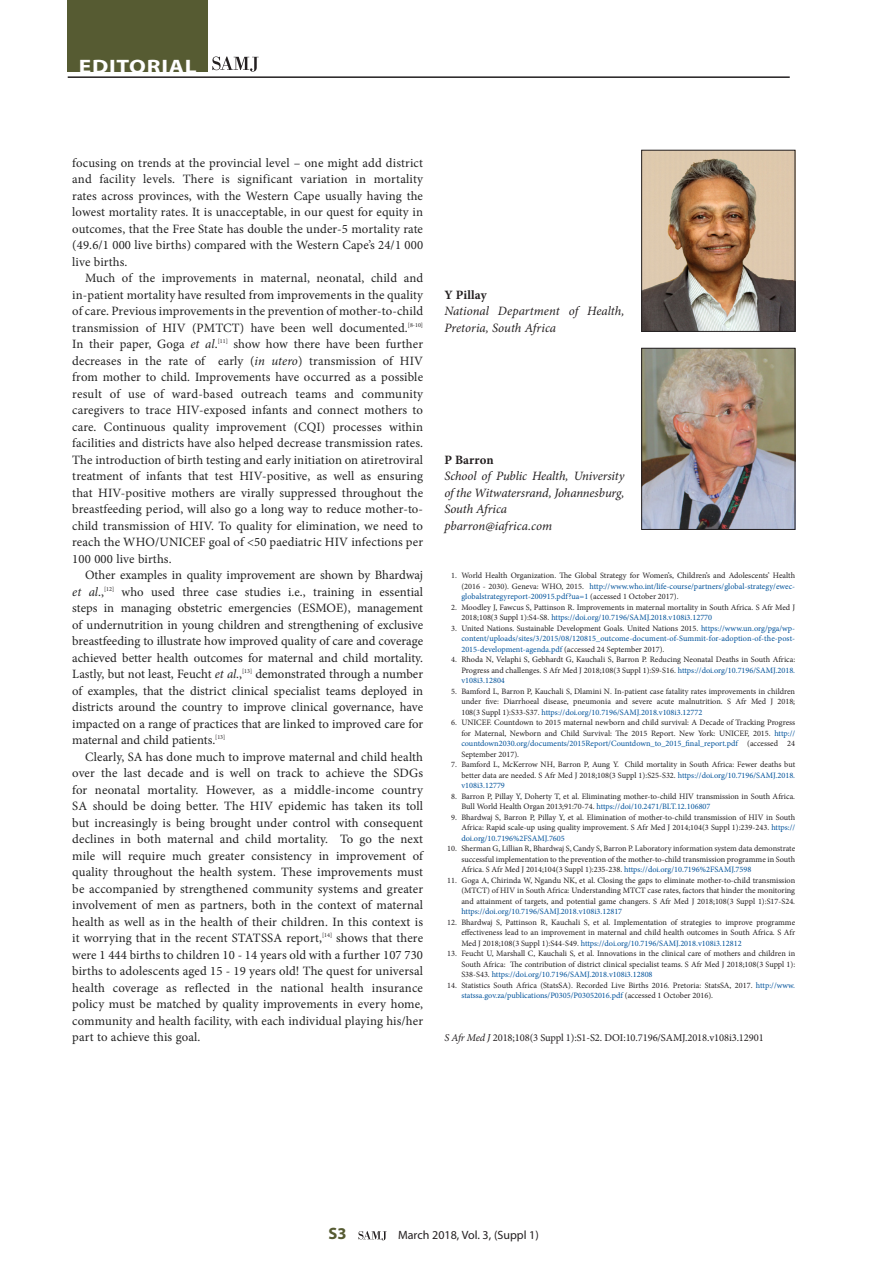
<style>
.page{position:relative;width:893px;height:1263px;background:#fff}
.page>*{position:absolute;margin:0;border:0;box-sizing:border-box;transform-origin:0 0}
.t1{font:700 19.5px "Myriad Pro";letter-spacing:.03em;color:#fff;scale:1.2 1}
.t2{font:700 16.5px "Myriad Pro";color:#565b32}
.BODY_TEXT_INDENT{font:12.75px/16.5px "Minion Pro";letter-spacing:.005em;color:#222;text-align:justify}
.AUTHORS_DETAILS{font:italic 12.75px/16.5px "Minion Pro";color:#231f20}
.AUTHOR_NAME{font:700 12.75px "Minion Pro";letter-spacing:.005em;color:#231f20}
.t3{font:12px "Myriad Pro";color:#231f20}
.ACCEPTED{font:10.5px "Minion Pro";letter-spacing:-.01em;color:#231f20}
.t4{font:8.25px/10.5px "Minion Pro";color:#231f20;text-align:justify}
.t5{font:8.25px/10.5px "Minion Pro";color:#01529a;text-align:justify}
.s1{font-style:italic}
.s2{color:#231f20}
.s3{color:#01529a}
</style>
<div class="page">
<svg style="left:358px;top:1231px;width:29px;height:9px"></svg>
<hr style="left:68px;top:76px;width:722px;height:2px;background:#231f20">
<div style="left:68px;top:0;width:140px;height:72px;background:#565b32"></div>
<svg style="left:212px;top:57px;width:47px;height:15px"></svg>
<img style="left:643px;top:152px;width:150px;height:178px">
<div style="left:641px;top:150px;width:154px;height:182px;border:1px solid #231f20"></div>
<img style="left:643px;top:350px;width:150px;height:178px">
<div style="left:641px;top:348px;width:154px;height:182px;border:1px solid #231f20"></div>
<h1 class="t1" style="left:79px;top:54px;width:100px">EDITORIAL</h1>
<p class="BODY_TEXT_INDENT" style="left:72px;top:154px;width:352px">focusing on trends at the provincial level – one might add district and facility levels. There is significant variation in mortality rates across provinces, with the Western Cape usually having the lowest mortality rates. It is unacceptable, in our quest for equity in outcomes, that the Free State has double the under-5 mortality rate (49.6/1 000 live births) compared with the Western Cape’s 24/1 000 live births.</p>
<p class="BODY_TEXT_INDENT" style="left:72px;top:270px;width:352px;text-indent:13px">Much of the improvements in maternal, neonatal, child and in-patient mortality have resulted from improvements in the quality of care. Previous improvements in the prevention of mother-to-child transmission of HIV (PMTCT) have been well documented.<sup>[8-10] </sup>In their paper, Goga <span class="s1">et al</span>.<sup>[11]</sup> show how there have been further decreases in the rate of early (<span class="s1">in utero</span>) transmission of HIV from mother to child. Improvements have occurred as a possible result of use of ward-based outreach teams and community caregivers to trace HIV-exposed infants and connect mothers to care. Continuous quality improvement (CQI) processes within facilities and districts have also helped decrease transmission rates.<br>The introduction of birth testing and early initiation on atiretroviral treatment of infants that test HIV-positive, as well as ensuring that HIV-positive mothers are virally suppressed throughout the breastfeeding period, will also go a long way to reduce mother-to&shy;child transmission of HIV. To quality for elimination, we need to reach the WHO/UNICEF goal of &lt;50 paediatric HIV infections per 100 000 live births.</p>
<p class="BODY_TEXT_INDENT" style="left:72px;top:567px;width:352px;text-indent:13px">Other examples in quality improvement are shown by Bhardwaj <span class="s1">et al</span>.,<sup>[12]</sup> who used three case studies i.e., training in essential steps in managing obstetric emergencies (ESMOE), management of undernutrition in young children and strengthening of exclusive breastfeeding to illustrate how improved quality of care and coverage achieved better health outcomes for maternal and child mortality<span class="s2">.<br></span>Lastly, but not least, Feucht <span class="s1">et al</span>.,<sup>[13]</sup> demonstrated through a number of examples, that the district clinical specialist teams deployed in districts around the country to improve clinical governance, have impacted on a range of practices that are linked to improved care for maternal and child patients<span class="s2">.</span><sup>[13]</sup></p>
<p class="BODY_TEXT_INDENT" style="left:72px;top:748px;width:352px;text-indent:13px">Clearly, SA has done much to improve maternal and child health over the last decade and is well on track to achieve the SDGs for neonatal mortality. However, as a middle-income country SA should be doing better. The HIV epidemic has taken its toll but increasingly is being brought under control with consequent declines in both maternal and child mortality. To go the next mile will require much greater consistency in improvement of quality throughout the health system. These improvements must be accompanied by strengthened community systems and greater involvement of men as partners, both in the context of maternal health as well as in the health of their children. In this context is it worrying that in the recent STATSSA report,<sup>[14]</sup> shows that there were 1 444 births to children 10 - 14 years old with a further 107 730 births to adolescents aged 15 - 19 years old! The quest for universal health coverage as reflected in the national health insurance policy must be matched by quality improvements in every home, community and health facility, with each individual playing his/her part to achieve this goal.</p>
<p class="AUTHOR_NAME" style="left:444px;top:285px;width:44px">Y Pillay</p>
<p class="AUTHORS_DETAILS" style="left:444px;top:303px;width:182px">National Department of Health,<br>Pretoria, South Africa</p>
<p class="AUTHOR_NAME" style="left:444px;top:450px;width:51px">P Barron</p>
<p class="AUTHORS_DETAILS" style="left:444px;top:468px;width:182px;text-align:justify">School of Public Health, University of the Witwatersrand, Johannesburg, South Africa</p>
<p class="AUTHORS_DETAILS" style="left:444px;top:517px;width:109px">pbarron@iafrica.com</p>
<p class="t4" style="left:461px;top:570px;width:335px;text-indent:-10px">1. World Health Organization. The Global Strategy for Women’s, Children’s and Adolescents’ Health (2016 - 2030). Geneva: WHO, 2015. <span class="s3">http://www.who.int/life-course/partners/global-strategy/ewec&shy;globalstrategyreport-200915.pdf?ua=1</span> (accessed 1 October 2017).</p>
<p class="t4" style="left:461px;top:602px;width:335px;text-indent:-10px">2. Moodley J, Fawcus S, Pattinson R. Improvements in maternal mortality in South Africa. S Afr Med J<br>2018;108(3 Suppl 1):S4-S8. <span class="s3">https://doi.org/10.7196/SAMJ.2018.v108i3.12770</span></p>
<p class="t5" style="left:461px;top:623px;width:335px;text-indent:-10px"><span class="s2">3. United Nations. Sustainable Development Goals. United Nations 2015.</span> https://www.un.org/pga/wp&shy;content/uploads/sites/3/2015/08/120815_outcome-document-of-Summit-for-adoption-of-the-post-2015-development-agenda.pdf <span class="s2">(accessed 24 September 2017).</span></p>
<p class="t4" style="left:461px;top:654px;width:335px;text-indent:-10px">4. Rhoda N, Velaphi S, Gebhardt G, Kauchali S, Barron P. Reducing Neonatal Deaths in South Africa:<br>Progress and challenges. S Afr Med J 2018;108(3 Suppl 1):S9-S16. <span class="s3">https://doi.org/10.7196/SAMJ.2018. v108i3.12804</span></p>
<p class="t4" style="left:461px;top:686px;width:335px;text-indent:-10px">5. Bamford L, Barron P, Kauchali S, Dlamini N. In-patient case fatality rates improvements in children under five: Diarrhoeal disease, pneumonia and severe acute malnutrition. S Afr Med J 2018; 108(3 Suppl 1):S33-S37. <span class="s3">https://doi.org/10.7196/SAMJ.2018.v108i3.12772</span></p>
<p class="t4" style="left:461px;top:717px;width:335px;text-indent:-10px">6. UNICEF. Countdown to 2015 maternal newborn and child survival: A Decade of Tracking Progress for Maternal, Newborn and Child Survival: The 2015 Report. New York: UNICEF, 2015. <span class="s3">http:// countdown2030.org/documents/2015Report/Countdown_to_2015_final_report.pdf</span> (accessed 24<br>September 2017).</p>
<p class="t4" style="left:461px;top:759px;width:335px;text-indent:-10px">7. Bamford L, McKerrow NH, Barron P, Aung Y. Child mortality in South Africa: Fewer deaths but better data are needed. S Afr Med J 2018;108(3 Suppl 1):S25-S32. <span class="s3">https://doi.org/10.7196/SAMJ.2018. v108i3.12779</span></p>
<p class="t4" style="left:461px;top:791px;width:335px;text-indent:-10px">8. Barron P, Pillay Y, Doherty T, et al. Eliminating mother-to-child HIV transmission in South Africa.<br>Bull World Health Organ 2013;91:70-74. <span class="s3">https://doi/10.2471/BLT.12.106807</span></p>
<p class="t4" style="left:461px;top:812px;width:335px;text-indent:-10px">9. Bhardwaj S, Barron P, Pillay Y, et al. Elimination of mother-to-child transmission of HIV in South Africa: Rapid scale-up using quality improvement. S Afr Med J 2014;104(3 Suppl 1):239-243. <span class="s3">https:// doi.org/10.7196%2FSAMJ.7605</span></p>
<p class="t4" style="left:461px;top:843px;width:335px;text-indent:-14px">10. Sherman G, Lillian R, Bhardwaj S, Candy S, Barron P. Laboratory information system data demonstrate successful implementation to the prevention of the mother-to-child transmission programme in South Africa. S Afr Med J 2014;104(3 Suppl 1):235-238. <span class="s3">https://doi.org/10.7196%2FSAMJ.7598</span></p>
<p class="t4" style="left:461px;top:875px;width:335px;text-indent:-14px">11. Goga A, Chirinda W, Ngandu NK, et al. Closing the gaps to eliminate mother-to-child transmission (MTCT) of HIV in South Africa: Understanding MTCT case rates, factors that hinder the monitoring and attainment of targets, and potential game changers. S Afr Med J 2018;108(3 Suppl 1):S17-S24. <span class="s3">https://doi.org/10.7196/SAMJ.2018.v108i3.12817</span></p>
<p class="t4" style="left:461px;top:917px;width:335px;text-indent:-14px">12. Bhardwaj S, Pattinson R, Kauchali S, et al. Implementation of strategies to improve programme effectiveness lead to an improvement in maternal and child health outcomes in South Africa. S Afr Med J 2018;108(3 Suppl 1):S44-S49. <span class="s3">https://doi.org/10.7196/SAMJ.2018.v108i3.12812</span></p>
<p class="t4" style="left:461px;top:948px;width:335px;text-indent:-14px">13. Feucht U, Marshall C, Kauchali S, et al. Innovations in the clinical care of mothers and children in South Africa: The contribution of district clinical specialist teams. S Afr Med J 2018;108(3 Suppl 1):<br>S38-S43. <span class="s3">https://doi.org/10.7196/SAMJ.2018.v108i3.12808</span></p>
<p class="t4" style="left:461px;top:980px;width:335px;text-indent:-14px">14. Statistics South Africa (StatsSA). Recorded Live Births 2016. Pretoria: StatsSA, 2017. <span class="s3">http://www. statssa.gov.za/publications/P0305/P03052016.pdf</span> (accessed 1 October 2016).</p>
<p class="ACCEPTED" style="left:444px;top:1031px;width:321px"><span class="s1">S Afr Med J</span> 2018;108(3 Suppl 1):S1-S2. DOI:10.7196/SAMJ.2018.v108i3.12901</p>
<p class="t2" style="left:329px;top:1223px;width:20px">S3</p>
<p class="t3" style="left:398px;top:1228px;width:142px">March 2018, Vol. 3, (Suppl 1)</p>
</div>
